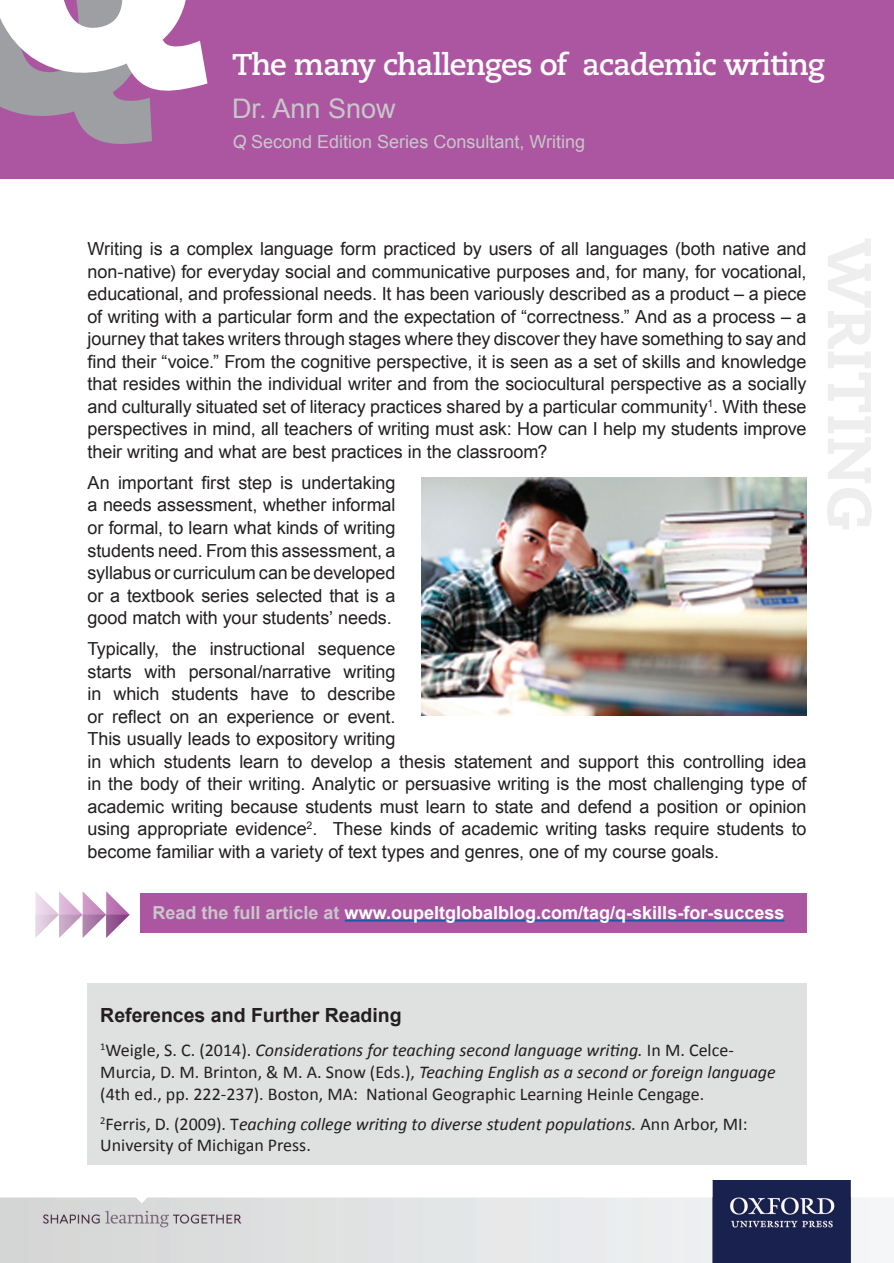
<style>
.page{position:relative;width:894px;height:1263px;background:#fff}
.page>*{position:absolute;margin:0;border:0;box-sizing:border-box;transform-origin:0 0}
.t1{font:700 30px "Caecilia LT Std";letter-spacing:-.03em;color:#fff}
.t2{font:27px "Arial";color:#c7c8ca}
.t3{font:700 19.5px "Arial";color:#231f20}
.t4{font:18px/22.5px "Arial";letter-spacing:-.005em;color:#231f20;text-align:justify}
.t5{font:18px/21.6px "Calibri";color:#231f20}
.t6{font:700 18px "Arial";color:#fff}
.t7{font:18px "Arial";color:#c7c8ca}
.s1{font-style:italic}
.s2{color:#c7c8ca}
</style>
<div class="page">
<div style="left:0;top:0;width:893px;height:178px;background:#ac56a1"></div>
<svg style="left:0;top:0;width:207px;height:144px"></svg>
<svg style="left:35px;top:891px;width:94px;height:46px"></svg>
<div style="left:140px;top:893px;width:666px;height:40px;background:#ac56a1"></div>
<hr style="left:344px;top:919px;width:440px;height:2px;background:#1e56a6">
<div style="left:87px;top:983px;width:719px;height:182px;background:#dfe0e0"></div>
<img style="left:0;top:1180px;width:893px;height:83px">
<img style="left:421px;top:478px;width:385px;height:238px">
<h1 class="t1" style="left:232px;top:47px;width:594px">The many challenges of academic writing</h1>
<h2 class="t2" style="left:232px;top:91px;width:165px">Dr. Ann Snow</h2>
<p class="t7" style="left:232px;top:130px;width:354px"><span class="s1">Q</span> Second Edition Series Consultant, Writing</p>
<p class="t4" style="left:87px;top:238px;width:720px">Writing is a complex language form practiced by users of all languages (both native and non-native) for everyday social and communicative purposes and, for many, for vocational, educational, and professional needs. It has been variously described as a product – a piece of writing with a particular form and the expectation of “correctness.” And as a process – a journey that takes writers through stages where they discover they have something to say and find their “voice.” From the cognitive perspective, it is seen as a set of skills and knowledge that resides within the individual writer and from the sociocultural perspective as a socially and culturally situated set of literacy practices shared by a particular community<sup>1</sup>. With these perspectives in mind, all teachers of writing must ask: How can I help my students improve their writing and what are best practices in the classroom?</p>
<p class="t4" style="left:87px;top:471px;width:309px">An important first step is undertaking a needs assessment, whether informal or formal, to learn what kinds of writing students need. From this assessment, a syllabus or curriculum can be developed or a textbook series selected that is a good match with your students’ needs.</p>
<p class="t4" style="left:87px;top:637px;width:720px;text-align:left">Typically, the instructional sequence<br>starts with personal/narrative writing<br>in which students have to describe<br>or reflect on an experience or event.<br>This usually leads to expository writing<br>in which students learn to develop a thesis statement and support this controlling idea in the body of their writing. Analytic or persuasive writing is the most challenging type of academic writing because students must learn to state and defend a position or opinion using appropriate evidence<sup>2</sup>. These kinds of academic writing tasks require students to become familiar with a variety of text types and genres, one of my course goals.</p>
<p class="t6" style="left:152px;top:900px;width:633px"><span class="s2">Read the full article at</span> www.oupeltglobalblog.com/tag/q-skills-for-success</p>
<p class="t3" style="left:100px;top:1002px;width:303px">References and Further Reading</p>
<p class="t5" style="left:100px;top:1038px;width:676px"><sup>1</sup>Weigle, S. C. (2014). <span class="s1">Considerations for teaching second language writing.</span> In M. Celce-<br>Murcia, D. M. Brinton, &amp; M. A. Snow (Eds.), <span class="s1">Teaching English as a second or foreign language </span>(4th ed., pp. 222-237). Boston, MA: National Geographic Learning Heinle Cengage.</p>
<p class="t5" style="left:100px;top:1112px;width:648px"><sup>2</sup>Ferris, D. (2009). T<span class="s1">eaching college writing to diverse student populations.</span> Ann Arbor, MI:<br>University of Michigan Press.</p>
</div>
